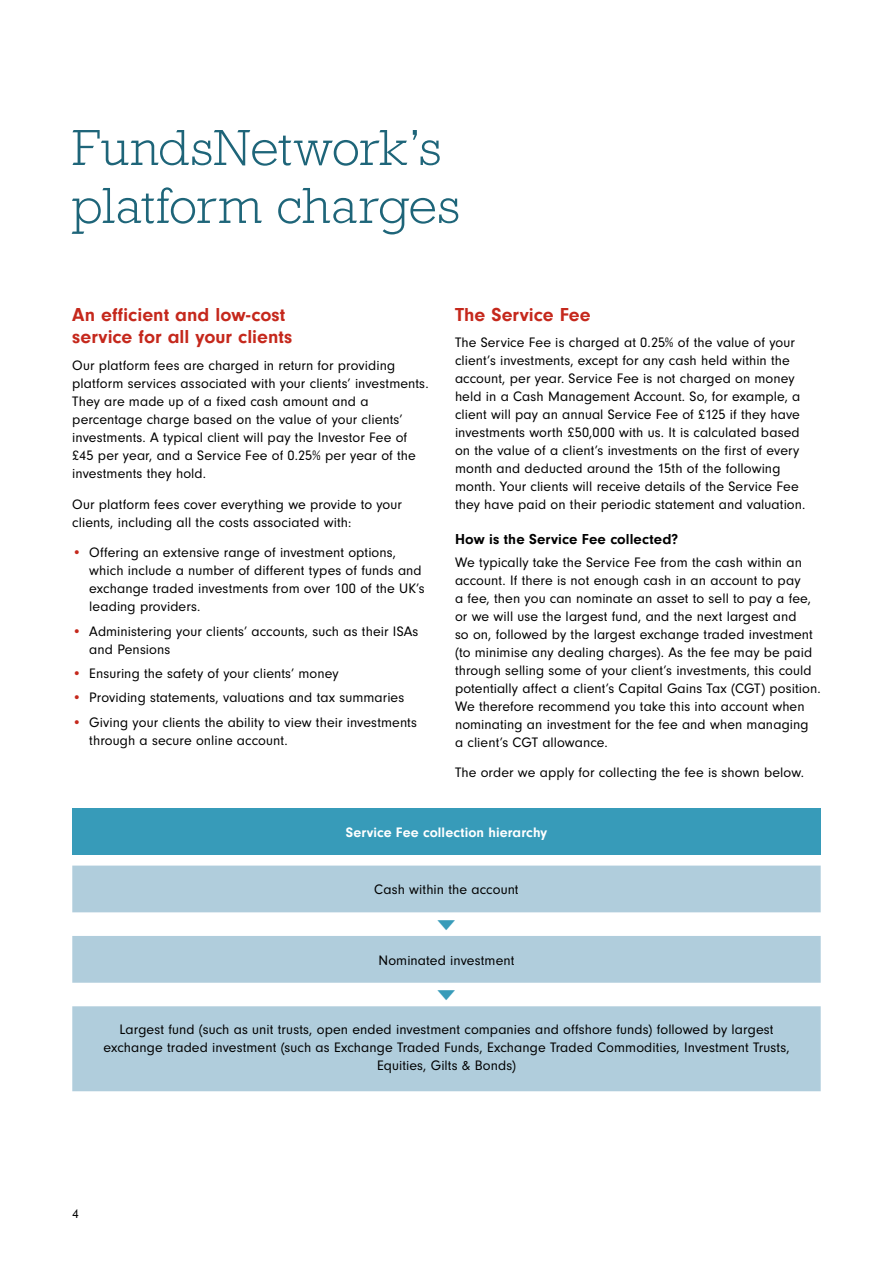
<style>
.page{position:relative;width:893px;height:1263px;background:#fff}
.page>*{position:absolute;margin:0;border:0;box-sizing:border-box;transform-origin:0 0}
.t1{font:300 51.45px/57.9px "Rockwellfor Funds Network";color:#1e6579}
.t2{font:700 19.5px/22.5px "Neuzeit Gro";letter-spacing:.005em;color:#c5281c}
.t3{font:700 15px "Neuzeit Gro";letter-spacing:.01em;color:#000}
.t4{font:14.25px/18px "Neuzeit Gro";letter-spacing:.005em;color:#000}
.t5{font:700 14.25px "Neuzeit Gro";letter-spacing:.01em;color:#fff}
.t6{font:13.5px "Neuzeit Gro";color:#000}
.s1{color:#c5281c}
</style>
<div class="page">
<div style="left:72px;top:808px;width:749px;height:47px;background:#379bb9"></div>
<svg style="left:72px;top:865px;width:749px;height:226px;fill:#b0cddc"></svg>
<svg style="left:438px;top:919px;width:17px;height:11px"></svg>
<svg style="left:438px;top:990px;width:17px;height:10px"></svg>
<h1 class="t1" style="left:72px;top:118px;width:389px">FundsNetwork’s platform charges</h1>
<h2 class="t2" style="left:72px;top:303px;width:222px">An efficient and low-cost service for all your clients</h2>
<p class="t4" style="left:72px;top:356px;width:358px">Our platform fees are charged in return for providing platform services associated with your clients’ investments.<br>They are made up of a fixed cash amount and a percentage charge based on the value of your clients’ investments. A typical client will pay the Investor Fee of £45 per year, and a Service Fee of 0.25% per year of the investments they hold.</p>
<p class="t4" style="left:72px;top:495px;width:331px">Our platform fees cover everything we provide to your clients, including all the costs associated with:</p>
<p class="t4" style="left:89px;top:544px;width:337px;text-indent:-17px"><span class="s1">•</span> Offering an extensive range of investment options, which include a number of different types of funds and exchange traded investments from over 100 of the UK’s leading providers.</p>
<p class="t4" style="left:89px;top:622px;width:331px;text-indent:-17px"><span class="s1">•</span> Administering your clients’ accounts, such as their ISAs and Pensions</p>
<p class="t4" style="left:72px;top:665px;width:268px"><span class="s1">•</span> Ensuring the safety of your clients’ money</p>
<p class="t4" style="left:72px;top:689px;width:334px"><span class="s1">•</span> Providing statements, valuations and tax summaries</p>
<p class="t4" style="left:89px;top:713px;width:329px;text-indent:-17px"><span class="s1">•</span> Giving your clients the ability to view their investments through a secure online account.</p>
<h2 class="t2" style="left:455px;top:303px;width:137px">The Service Fee</h2>
<p class="t4" style="left:455px;top:334px;width:352px">The Service Fee is charged at 0.25% of the value of your client’s investments, except for any cash held within the account, per year. Service Fee is not charged on money held in a Cash Management Account. So, for example, a client will pay an annual Service Fee of £125 if they have investments worth £50,000 with us. It is calculated based on the value of a client’s investments on the first of every month and deducted around the 15th of the following month. Your clients will receive details of the Service Fee they have paid on their periodic statement and valuation.</p>
<p class="t3" style="left:455px;top:531px;width:225px">How is the Service Fee collected?</p>
<p class="t4" style="left:455px;top:553px;width:367px">We typically take the Service Fee from the cash within an account. If there is not enough cash in an account to pay<br>a fee, then you can nominate an asset to sell to pay a fee, or we will use the largest fund, and the next largest and<br>so on, followed by the largest exchange traded investment (to minimise any dealing charges). As the fee may be paid through selling some of your client’s investments, this could potentially affect a client’s Capital Gains Tax (CGT) position.<br>We therefore recommend you take this into account when nominating an investment for the fee and when managing<br>a client’s CGT allowance.</p>
<p class="t4" style="left:455px;top:764px;width:351px">The order we apply for collecting the fee is shown below.</p>
<p class="t5" style="left:346px;top:824px;width:203px">Service Fee collection hierarchy</p>
<p class="t4" style="left:374px;top:881px;width:146px">Cash within the account</p>
<p class="t4" style="left:379px;top:951px;width:137px">Nominated investment</p>
<p class="t4" style="left:103px;top:1020px;width:688px;text-align:center">Largest fund (such as unit trusts, open ended investment companies and offshore funds) followed by largest exchange traded investment (such as Exchange Traded Funds, Exchange Traded Commodities, Investment Trusts,<br>Equities, Gilts &amp; Bonds)</p>
<p class="t6" style="left:72px;top:1206px;width:8px">4</p>
</div>
